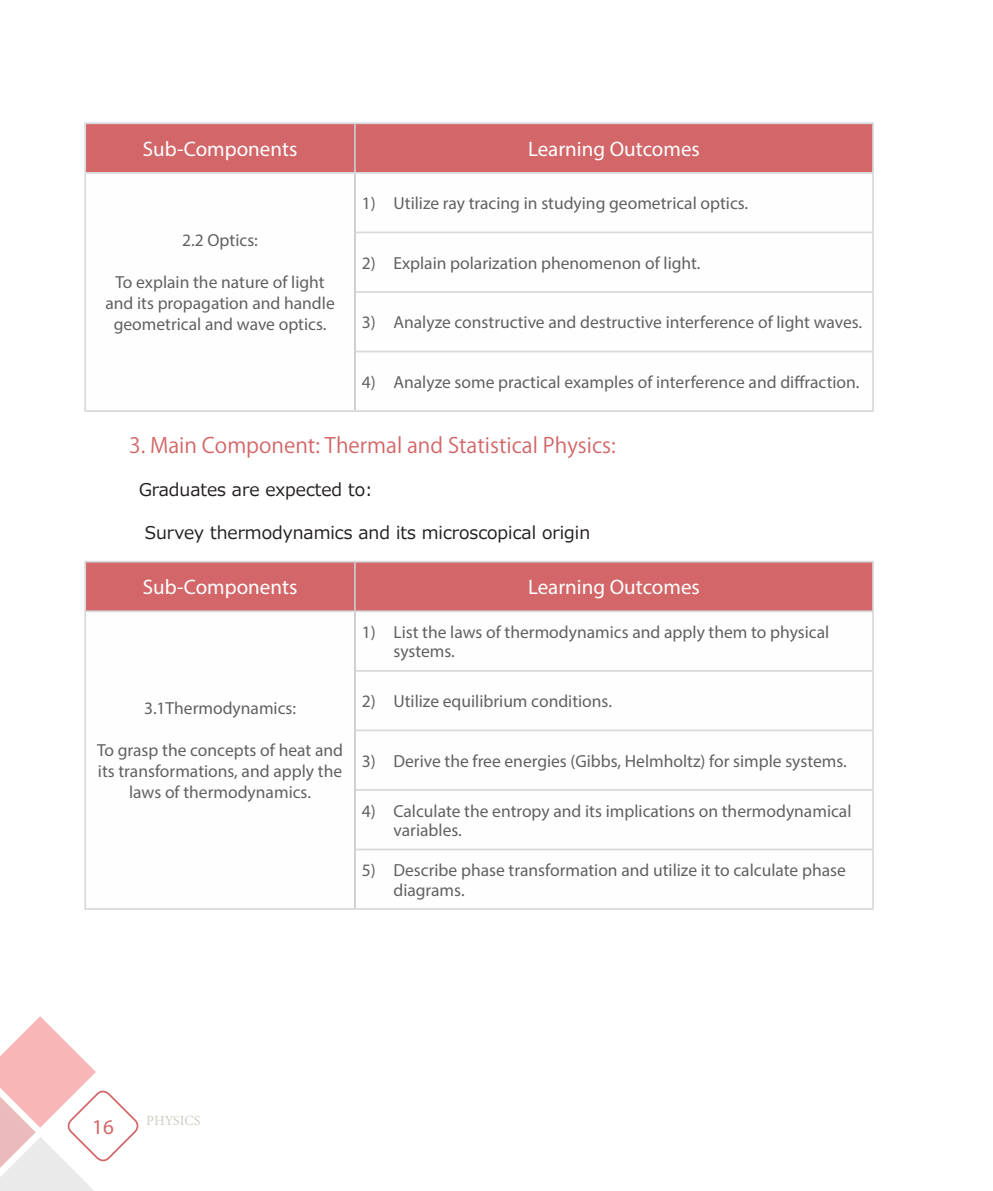
<style>
.page{position:relative;width:993px;height:1191px;background:#fff}
.page>*{position:absolute;margin:0;border:0;box-sizing:border-box;transform-origin:0 0}
.t1{font:21px "Myriad Pro";color:#fff}
.t2{font:21px "Koz Go Pr 6 N";color:#d36668}
.t3{font:21px "Myriad Pro";color:#d36668}
.t4{font:17.5px/21px "Myriad Pro";color:#606163}
.t5{font:17.5px "Meiryo";color:#231f20}
.t6{font:14px "Minion Pro";letter-spacing:-.01em;color:#9d9c8b}
</style>
<div class="page">
<svg style="left:0;top:1016px;width:139px;height:175px"></svg>
<div style="left:86px;top:124px;width:785px;height:48px;background:#d36668"></div>
<svg style="left:355px;top:174px;width:516px;height:236px"></svg>
<hr style="left:354px;top:124px;width:1px;height:48px;background:#c8cacc">
<hr style="left:354px;top:174px;width:1px;height:58px;background:#c8cacc">
<hr style="left:354px;top:232px;width:1px;height:60px;background:#c8cacc">
<hr style="left:354px;top:292px;width:1px;height:59px;background:#c8cacc">
<hr style="left:354px;top:351px;width:1px;height:59px;background:#c8cacc">
<hr style="left:84px;top:122px;width:271px;height:2px;background:#d8d9db">
<hr style="left:84px;top:124px;width:2px;height:48px;background:#d8d9db">
<hr style="left:355px;top:122px;width:518px;height:2px;background:#d8d9db">
<hr style="left:871px;top:124px;width:2px;height:48px;background:#d8d9db">
<hr style="left:84px;top:172px;width:271px;height:2px;background:#d8d9db">
<hr style="left:84px;top:174px;width:2px;height:58px;background:#d8d9db">
<hr style="left:84px;top:232px;width:2px;height:60px;background:#d8d9db">
<hr style="left:84px;top:292px;width:2px;height:59px;background:#d8d9db">
<hr style="left:84px;top:351px;width:2px;height:59px;background:#d8d9db">
<hr style="left:355px;top:172px;width:518px;height:2px;background:#d8d9db">
<hr style="left:871px;top:174px;width:2px;height:57px;background:#d8d9db">
<hr style="left:355px;top:231px;width:518px;height:2px;background:#d8d9db">
<hr style="left:871px;top:233px;width:2px;height:58px;background:#d8d9db">
<hr style="left:355px;top:291px;width:518px;height:2px;background:#d8d9db">
<hr style="left:871px;top:293px;width:2px;height:58px;background:#d8d9db">
<hr style="left:871px;top:352px;width:2px;height:58px;background:#d8d9db">
<hr style="left:84px;top:410px;width:271px;height:2px;background:#d8d9db">
<hr style="left:355px;top:351px;width:518px;height:1px;background:#d8d9db">
<hr style="left:355px;top:410px;width:518px;height:2px;background:#d8d9db">
<div style="left:86px;top:562px;width:785px;height:48px;background:#d36668"></div>
<svg style="left:86px;top:612px;width:785px;height:296px"></svg>
<hr style="left:354px;top:562px;width:1px;height:48px;background:#c8cacc">
<hr style="left:354px;top:612px;width:1px;height:59px;background:#c8cacc">
<hr style="left:354px;top:671px;width:1px;height:59px;background:#c8cacc">
<hr style="left:354px;top:730px;width:1px;height:60px;background:#c8cacc">
<hr style="left:354px;top:790px;width:1px;height:59px;background:#c8cacc">
<hr style="left:354px;top:849px;width:1px;height:59px;background:#c8cacc">
<hr style="left:84px;top:561px;width:271px;height:1px;background:#d8d9db">
<hr style="left:84px;top:562px;width:2px;height:48px;background:#d8d9db">
<hr style="left:355px;top:561px;width:518px;height:1px;background:#d8d9db">
<hr style="left:871px;top:562px;width:2px;height:48px;background:#d8d9db">
<hr style="left:84px;top:610px;width:271px;height:2px;background:#d8d9db">
<hr style="left:84px;top:612px;width:2px;height:59px;background:#d8d9db">
<hr style="left:84px;top:671px;width:2px;height:59px;background:#d8d9db">
<hr style="left:84px;top:730px;width:2px;height:60px;background:#d8d9db">
<hr style="left:84px;top:790px;width:2px;height:59px;background:#d8d9db">
<hr style="left:84px;top:849px;width:2px;height:59px;background:#d8d9db">
<hr style="left:355px;top:610px;width:518px;height:2px;background:#d8d9db">
<hr style="left:871px;top:612px;width:2px;height:58px;background:#d8d9db">
<hr style="left:355px;top:670px;width:518px;height:1px;background:#d8d9db">
<hr style="left:871px;top:671px;width:2px;height:58px;background:#d8d9db">
<hr style="left:355px;top:729px;width:518px;height:2px;background:#d8d9db">
<hr style="left:871px;top:731px;width:2px;height:58px;background:#d8d9db">
<hr style="left:871px;top:791px;width:2px;height:57px;background:#d8d9db">
<hr style="left:871px;top:850px;width:2px;height:58px;background:#d8d9db">
<hr style="left:84px;top:908px;width:271px;height:2px;background:#d8d9db">
<hr style="left:355px;top:789px;width:518px;height:2px;background:#d8d9db">
<hr style="left:355px;top:848px;width:518px;height:2px;background:#d8d9db">
<hr style="left:355px;top:908px;width:518px;height:2px;background:#d8d9db">
<p class="t1" style="left:143px;top:136px;width:156px">Sub-Components</p>
<p class="t1" style="left:528px;top:136px;width:173px">Learning Outcomes</p>
<p class="t4" style="left:182px;top:229px;width:77px">2.2 Optics:</p>
<p class="t4" style="left:105px;top:271px;width:231px;text-align:center">To explain the nature of light and its propagation and handle geometrical and wave optics.</p>
<p class="t4" style="left:362px;top:193px;width:387px">11 Utilize ray tracing in studying geometrical optics.</p>
<p class="t4" style="left:362px;top:252px;width:340px">22) Explain polarization phenomenon of light.</p>
<p class="t4" style="left:362px;top:312px;width:501px">33) Analyze constructive and destructive interference of light waves.</p>
<p class="t4" style="left:362px;top:371px;width:499px">44) Analyze some practical examples of interference and diffraction.</p>
<p class="t2" style="left:129px;top:433px;width:488px">3. Main Component: Thermal and Statistical Physics:</p>
<p class="t5" style="left:139px;top:477px;width:235px">Graduates are expected to:</p>
<p class="t5" style="left:145px;top:520px;width:446px">Survey thermodynamics and its microscopical origin</p>
<p class="t1" style="left:143px;top:574px;width:156px">Sub-Components</p>
<p class="t1" style="left:528px;top:574px;width:173px">Learning Outcomes</p>
<p class="t4" style="left:144px;top:697px;width:153px">3.1Thermodynamics:</p>
<p class="t4" style="left:97px;top:739px;width:247px;text-align:center">To grasp the concepts of heat and its transformations, and apply the laws of thermodynamics.</p>
<p class="t4" style="left:393px;top:622px;width:437px;line-height:19.2px;text-indent:-32px">11 List the laws of thermodynamics and apply them to physical systems.</p>
<p class="t4" style="left:362px;top:690px;width:251px">22) Utilize equilibrium conditions.</p>
<p class="t4" style="left:362px;top:750px;width:486px">33) Derive the free energies (Gibbs, Helmholtz) for simple systems.</p>
<p class="t4" style="left:393px;top:801px;width:459px;line-height:19.2px;text-indent:-32px">44) Calculate the entropy and its implications on thermodynamical variables.</p>
<p class="t4" style="left:393px;top:860px;width:454px;line-height:19.2px;text-indent:-32px">55) Describe phase transformation and utilize it to calculate phase diagrams.</p>
<p class="t3" style="left:92px;top:1113px;width:23px">16</p>
<p class="t6" style="left:146px;top:1111px;width:56px">PHYSICS</p>
</div>
